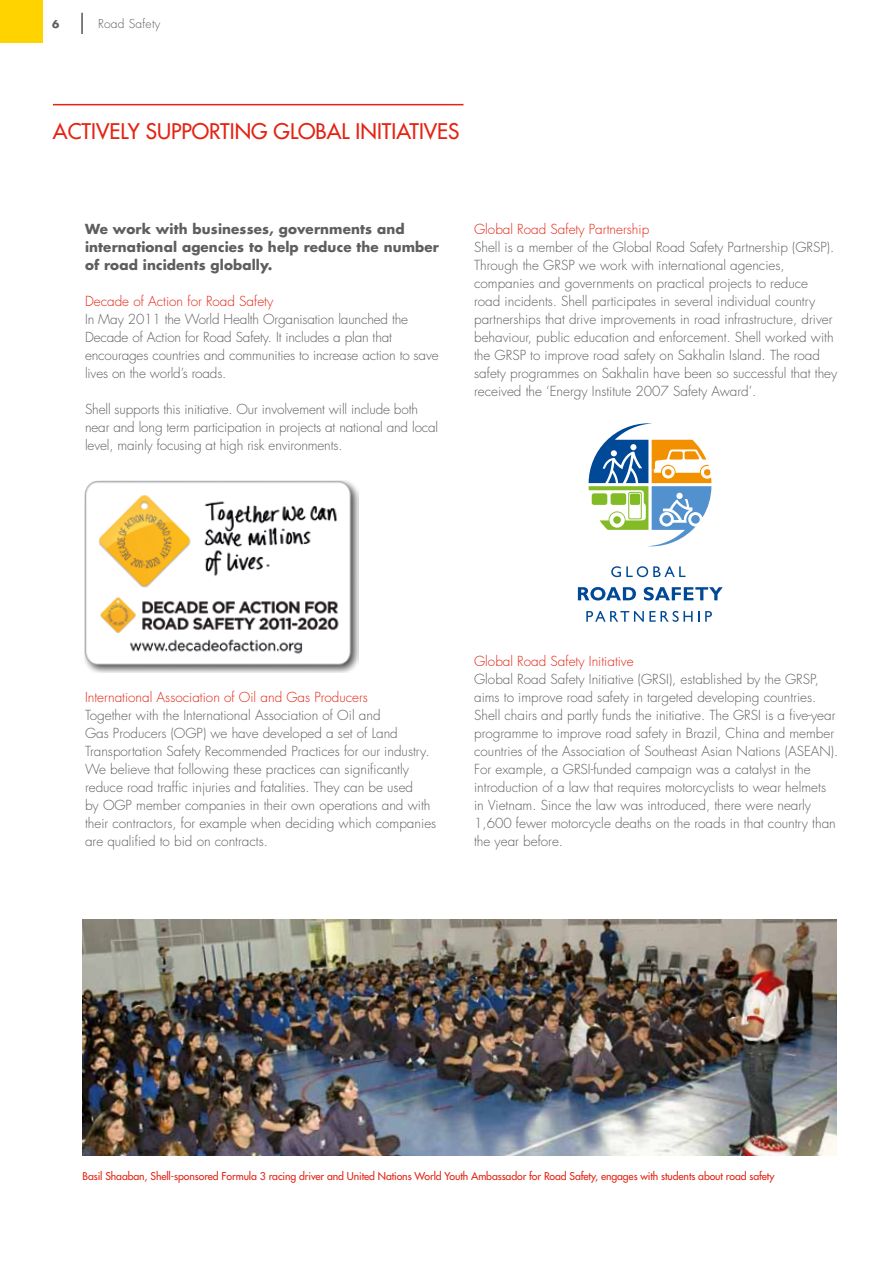
<style>
.page{position:relative;width:893px;height:1263px;background:#fff}
.page>*{position:absolute;margin:0;border:0;box-sizing:border-box;transform-origin:0 0}
.t1{font:500 21px "Futura Std";color:#e42313}
.t2{font:300 13.5px/18px "Futura Std";color:#5f5e5e}
.t3{font:300 13.5px "Futura Std";color:#e42313}
.t4{font:700 13.5px/18px "Futura Std";letter-spacing:.01em;color:#5f5e5e}
.t5{font:300 12px "Futura Std";letter-spacing:.02em;color:#5f5e5e}
.t6{font:500 10.5px "Futura Std";letter-spacing:-.01em;color:#e42313}
.t7{font:700 10.5px "Futura Std";color:#5f5e5e}
</style>
<div class="page">
<div style="left:0;top:0;width:43px;height:43px;background:#ffd300"></div>
<svg style="left:82px;top:13px;width:1px;height:21px"></svg>
<hr style="left:53px;top:104px;width:410px;height:1px;background:#e42313">
<svg style="left:578px;top:587px;width:58px;height:13px"></svg>
<svg style="left:644px;top:587px;width:79px;height:13px"></svg>
<svg style="left:611px;top:566px;width:74px;height:11px"></svg>
<svg style="left:586px;top:611px;width:126px;height:11px"></svg>
<svg style="left:589px;top:423px;width:122px;height:123px"></svg>
<div style="left:628px;top:492px;width:13px;height:27px;border:1px solid #83bb26;border-radius:2px"></div>
<img style="left:84px;top:481px;width:275px;height:192px">
<img style="left:82px;top:919px;width:754px;height:236px">
<p class="t7" style="left:52px;top:17px;width:9px">6</p>
<p class="t5" style="left:98px;top:17px;width:64px">Road Safety</p>
<h1 class="t1" style="left:53px;top:118px;width:408px">ACTIVELY SUPPORTING GLOBAL INITIATIVES</h1>
<p class="t4" style="left:85px;top:220px;width:356px">We work with businesses, governments and international agencies to help reduce the number of road incidents globally.</p>
<p class="t3" style="left:85px;top:293px;width:190px">Decade of Action for Road Safety</p>
<p class="t2" style="left:85px;top:310px;width:355px">In May 2011 the World Health Organisation launched the Decade of Action for Road Safety. It includes a plan that encourages countries and communities to increase action to save lives on the world’s roads.</p>
<p class="t2" style="left:85px;top:400px;width:355px">Shell supports this initiative. Our involvement will include both near and long term participation in projects at national and local level, mainly focusing at high risk environments.</p>
<p class="t3" style="left:474px;top:221px;width:177px">Global Road Safety Partnership</p>
<p class="t2" style="left:474px;top:238px;width:365px">Shell is a member of the Global Road Safety Partnership (GRSP).<br>Through the GRSP we work with international agencies, companies and governments on practical projects to reduce road incidents. Shell participates in several individual country partnerships that drive improvements in road infrastructure, driver behaviour, public education and enforcement. Shell worked with the GRSP to improve road safety on Sakhalin Island. The road safety programmes on Sakhalin have been so successful that they received the ‘Energy Institute 2007 Safety Award’.</p>
<p class="t3" style="left:85px;top:689px;width:284px">International Association of Oil and Gas Producers</p>
<p class="t2" style="left:85px;top:706px;width:353px">Together with the International Association of Oil and<br>Gas Producers (OGP) we have developed a set of Land Transportation Safety Recommended Practices for our industry.<br>We believe that following these practices can significantly reduce road traffic injuries and fatalities. They can be used<br>by OGP member companies in their own operations and with their contractors, for example when deciding which companies are qualified to bid on contracts.</p>
<p class="t3" style="left:474px;top:653px;width:161px">Global Road Safety Initiative</p>
<p class="t2" style="left:474px;top:670px;width:366px">Global Road Safety Initiative (GRSI), established by the GRSP, aims to improve road safety in targeted developing countries.<br>Shell chairs and partly funds the initiative. The GRSI is a five-year programme to improve road safety in Brazil, China and member countries of the Association of Southeast Asian Nations (ASEAN).<br>For example, a GRSI-funded campaign was a catalyst in the introduction of a law that requires motorcyclists to wear helmets in Vietnam. Since the law was introduced, there were nearly 1,600 fewer motorcycle deaths on the roads in that country than the year before.</p>
<p class="t6" style="left:82px;top:1169px;width:693px">Basil Shaaban, Shell-sponsored Formula 3 racing driver and United Nations World Youth Ambassador for Road Safety, engages with students about road safety</p>
</div>
